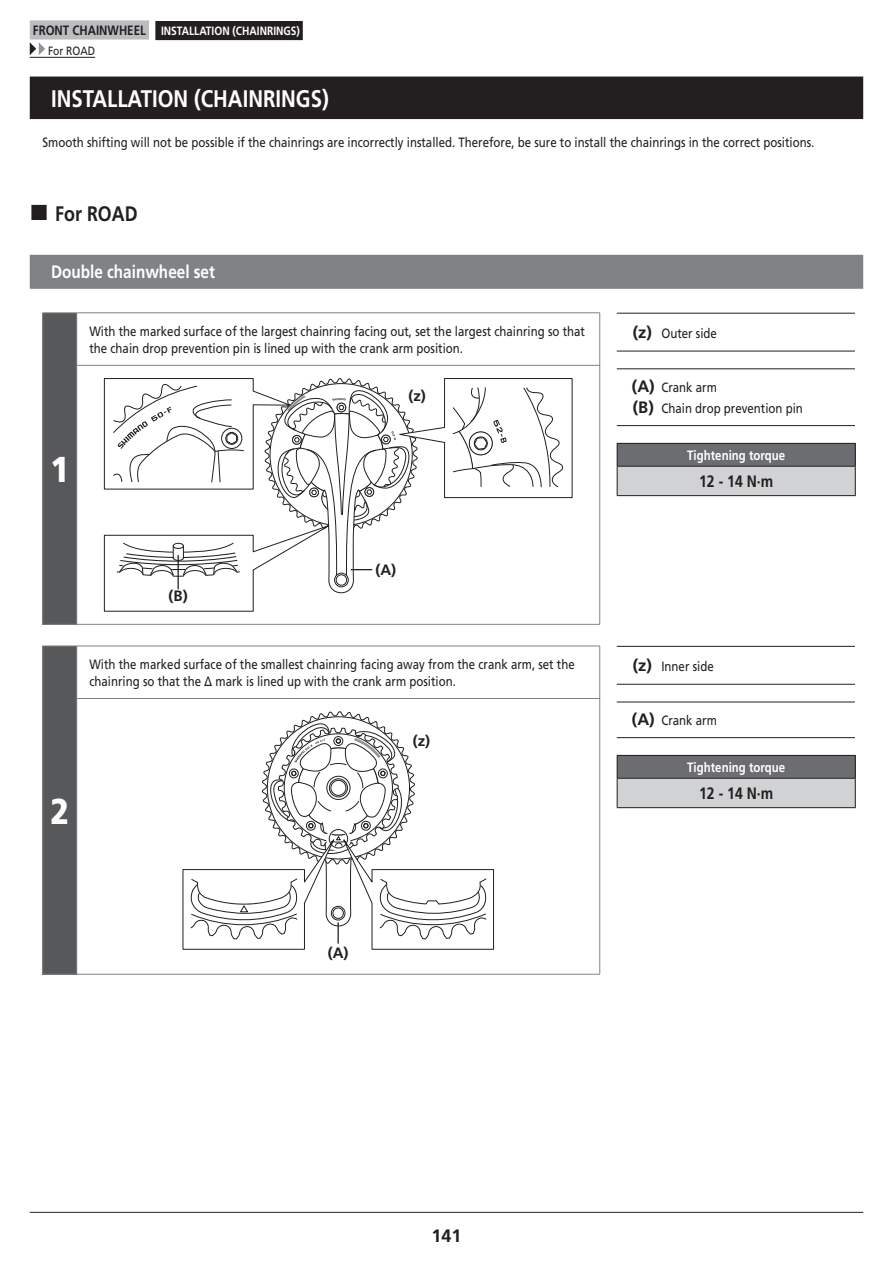
<style>
.page{position:relative;width:893px;height:1263px;background:#fff}
.page>*{position:absolute;margin:0;border:0;box-sizing:border-box;transform-origin:0 0}
.t1{font:900 36px "Frutiger LT Pro";color:#fff;scale:.85 1}
.t2{font:700 24px "Frutiger LT Pro";color:#fff;scale:.85 1}
.t3{font:700 21px "Frutiger LT Pro";color:#231f20;scale:.85 1}
.t4{font:700 18px "Frutiger LT Pro";color:#fff;scale:.85 1}
.t5{font:700 18px "Frutiger LT Pro";color:#231f20}
.t6{font:700 16.5px "Frutiger LT Pro";color:#231f20;scale:.85 1}
.t7{font:700 15px "Frutiger LT Pro";color:#231f20}
.t8{font:13.5px/16.8px "Frutiger LT Pro";color:#231f20;scale:.85 1}
.t9{font:700 13.5px "Frutiger LT Pro";color:#fff;scale:.85 1}
.t10{font:700 12px/20.2px "Frutiger LT Pro";color:#fff;scale:.85 1}
.s1{font-size:13.5px;color:#231f20}
.s2{font-weight:400;color:#231f20}
.s3{font-weight:700;font-size:16.5px}
</style>
<div class="page">
<hr style="left:30px;top:1212px;width:833px;height:1px;background:#231f20">
<div style="left:30px;top:20px;width:119px;height:20px;background:#bcbdc0"></div>
<div style="left:155px;top:21px;width:148px;height:19px;background:#231f20"></div>
<hr style="left:30px;top:57px;width:65px;height:1px;background:#231f20">
<svg style="left:30px;top:42px;width:15px;height:13px"></svg>
<div style="left:30px;top:77px;width:833px;height:42px;background:#231f20"></div>
<div style="left:30px;top:255px;width:833px;height:34px;background:#808285"></div>
<div style="left:43px;top:313px;width:34px;height:311px;background:#57585a"></div>
<hr style="left:43px;top:313px;width:34px;height:1px;background:#808285">
<hr style="left:42px;top:313px;width:1px;height:52px;background:#808285">
<hr style="left:77px;top:313px;width:523px;height:1px;background:#808285">
<hr style="left:76px;top:313px;width:1px;height:52px;background:#808285">
<hr style="left:599px;top:313px;width:1px;height:52px;background:#808285">
<hr style="left:42px;top:365px;width:1px;height:259px;background:#808285">
<hr style="left:77px;top:365px;width:523px;height:1px;background:#808285">
<hr style="left:76px;top:365px;width:1px;height:259px;background:#808285">
<hr style="left:599px;top:365px;width:1px;height:259px;background:#808285">
<hr style="left:43px;top:624px;width:34px;height:1px;background:#808285">
<hr style="left:77px;top:624px;width:523px;height:1px;background:#808285">
<hr style="left:617px;top:351px;width:238px;height:1px;background:#231f20">
<hr style="left:617px;top:313px;width:238px;height:1px;background:#231f20">
<hr style="left:617px;top:425px;width:238px;height:1px;background:#231f20">
<hr style="left:617px;top:368px;width:238px;height:1px;background:#231f20">
<div style="left:617px;top:443px;width:238px;height:23px;background:#6c6d70"></div>
<div style="left:617px;top:466px;width:238px;height:30px;background:#d1d2d4"></div>
<hr style="left:617px;top:443px;width:239px;height:1px;background:#231f20">
<hr style="left:617px;top:466px;width:239px;height:1px;background:#231f20">
<svg style="left:617px;top:444px;width:1px;height:51px"></svg>
<svg style="left:855px;top:444px;width:1px;height:51px"></svg>
<hr style="left:617px;top:495px;width:239px;height:1px;background:#231f20">
<svg style="left:104px;top:378px;width:469px;height:234px"></svg>
<hr style="left:178px;top:555px;width:1px;height:34px;background:#231f20">
<div style="left:43px;top:646px;width:34px;height:328px;background:#57585a"></div>
<hr style="left:43px;top:646px;width:34px;height:1px;background:#808285">
<hr style="left:42px;top:646px;width:1px;height:52px;background:#808285">
<hr style="left:77px;top:646px;width:523px;height:1px;background:#808285">
<hr style="left:76px;top:646px;width:1px;height:52px;background:#808285">
<hr style="left:599px;top:646px;width:1px;height:52px;background:#808285">
<hr style="left:42px;top:698px;width:1px;height:276px;background:#808285">
<hr style="left:77px;top:698px;width:523px;height:1px;background:#808285">
<hr style="left:76px;top:699px;width:1px;height:275px;background:#808285">
<hr style="left:599px;top:699px;width:1px;height:275px;background:#808285">
<hr style="left:43px;top:974px;width:34px;height:1px;background:#808285">
<hr style="left:77px;top:974px;width:523px;height:1px;background:#808285">
<hr style="left:617px;top:684px;width:238px;height:1px;background:#231f20">
<hr style="left:617px;top:646px;width:238px;height:1px;background:#231f20">
<hr style="left:617px;top:737px;width:238px;height:1px;background:#231f20">
<hr style="left:617px;top:702px;width:238px;height:1px;background:#231f20">
<div style="left:617px;top:755px;width:238px;height:23px;background:#6c6d70"></div>
<div style="left:617px;top:778px;width:238px;height:30px;background:#d1d2d4"></div>
<hr style="left:617px;top:755px;width:239px;height:1px;background:#231f20">
<hr style="left:617px;top:778px;width:239px;height:1px;background:#231f20">
<svg style="left:617px;top:756px;width:1px;height:51px"></svg>
<svg style="left:855px;top:756px;width:1px;height:51px"></svg>
<hr style="left:617px;top:807px;width:239px;height:1px;background:#231f20">
<svg style="left:182px;top:711px;width:312px;height:239px"></svg>
<hr style="left:337px;top:922px;width:2px;height:21px;background:#231f20">
<p class="t10" style="left:48px;top:21px;width:298px;text-indent:-15px"><span class="s1">FRONT CHAINWHEEL</span> INSTALLATION (CHAINRINGS)<br><span class="s2">For ROAD</span></p>
<h2 class="t2" style="left:51px;top:84px;width:328px">INSTALLATION (CHAINRINGS)</h2>
<p class="t8" style="left:43px;top:134px;width:909px">Smooth shifting will not be possible if the chainrings are incorrectly installed. Therefore, be sure to install the chainrings in the correct positions.</p>
<h3 class="t3" style="left:55px;top:201px;width:98px">For ROAD</h3>
<h3 class="t4" style="left:51px;top:261px;width:195px">Double chainwheel set</h3>
<h1 class="t1" style="left:50px;top:448px;width:24px">1</h1>
<p class="t8" style="left:89px;top:323px;width:584px">With the marked surface of the largest chainring facing out, set the largest chainring so that the chain drop prevention pin is lined up with the crank arm position.</p>
<p class="t8" style="left:633px;top:325px;width:101px"><span class="s3">(z)</span> Outer side</p>
<p class="t8" style="left:632px;top:376px;width:203px;line-height:21.1px"><span class="s3">(A)</span> Crank arm<br><span class="s3">(B)</span> Chain drop prevention pin</p>
<p class="t9" style="left:687px;top:447px;width:117px">Tightening torque</p>
<p class="t6" style="left:699px;top:472px;width:89px">12 - 14 N·m</p>
<p class="t7" style="left:408px;top:387px;width:19px">(z)</p>
<h1 class="t1" style="left:50px;top:789px;width:24px">2</h1>
<p class="t7" style="left:169px;top:587px;width:21px">(B)</p>
<p class="t7" style="left:375px;top:561px;width:22px">(A)</p>
<p class="t8" style="left:89px;top:656px;width:572px">With the marked surface of the smallest chainring facing away from the crank arm, set the chainring so that the Δ mark is lined up with the crank arm position.</p>
<p class="t8" style="left:633px;top:658px;width:97px"><span class="s3">(z)</span> Inner side</p>
<p class="t8" style="left:632px;top:712px;width:102px"><span class="s3">(A)</span> Crank arm</p>
<p class="t9" style="left:687px;top:759px;width:117px">Tightening torque</p>
<p class="t6" style="left:699px;top:784px;width:89px">12 - 14 N·m</p>
<p class="t7" style="left:413px;top:732px;width:19px">(z)</p>
<p class="t7" style="left:328px;top:944px;width:22px">(A)</p>
<h3 class="t5" style="left:431px;top:1224px;width:32px">141</h3>
</div>
